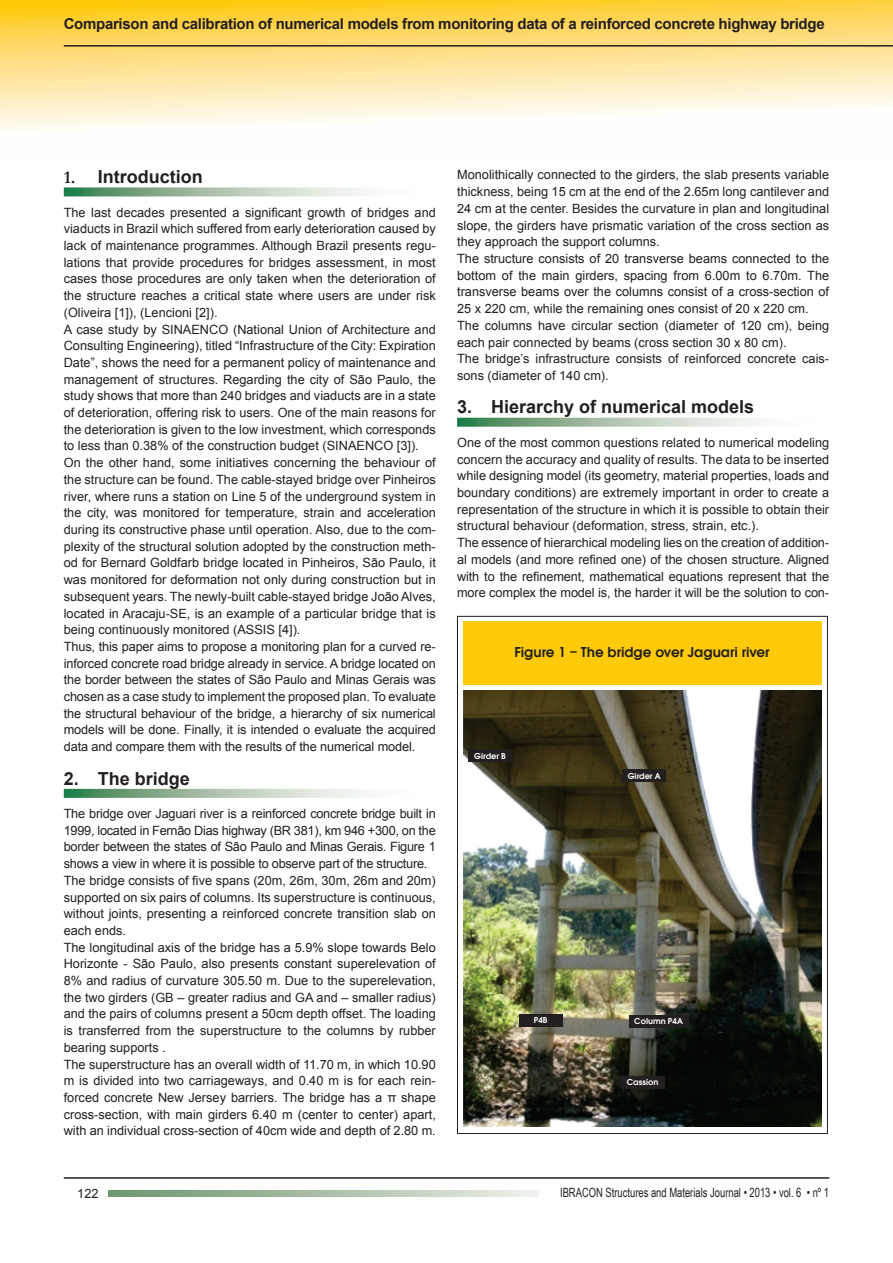
<style>
.page{position:relative;width:893px;height:1263px;background:#fff}
.page>*{position:absolute;margin:0;border:0;box-sizing:border-box;transform-origin:0 0}
.t1{font:700 18px "Arial";color:#231f20}
.t2{font:700 15px "Arial";letter-spacing:-.02em;color:#231f20}
.t3{font:600 15px "Avant Garde ITC";color:#231f20}
.t4{font:12.75px/16.6px "Arial";color:#231f20}
.t5{font:12.75px "Arial Narrow";color:#231f20;scale:.9 1}
.t6{font:600 9px "Avant Garde ITC";color:#fff}
.s1{font-family:"Garamond"}
</style>
<div class="page">
<svg style="left:0;top:0;width:893px;height:130px;background:#fee498"></svg>
<hr style="left:64px;top:1177px;width:765px;height:2px;background:#231f20">
<hr style="left:64px;top:45px;width:829px;height:2px;background:#231f20">
<svg style="left:108px;top:1190px;width:431px;height:6px;background:#acc0aa"></svg>
<svg style="left:64px;top:187px;width:299px;height:9px;background:#a6c2ab"></svg>
<svg style="left:64px;top:789px;width:299px;height:9px;background:#a3bfa8"></svg>
<svg style="left:457px;top:418px;width:300px;height:9px;background:#a5c1aa"></svg>
<div style="left:463px;top:622px;width:359px;height:63px;background:#feca0a"></div>
<img style="left:463px;top:690px;width:359px;height:437px">
<div style="left:468px;top:750px;width:44px;height:12px;background:#231f20"></div>
<div style="left:622px;top:769px;width:44px;height:13px;background:#231f20"></div>
<div style="left:519px;top:1014px;width:44px;height:12px;background:#231f20"></div>
<div style="left:621px;top:1076px;width:44px;height:12px;background:#231f20"></div>
<div style="left:629px;top:1015px;width:59px;height:12px;background:#231f20"></div>
<p class="t2" style="left:64px;top:14px;width:762px">Comparison and calibration of numerical models from monitoring data of a reinforced concrete highway bridge</p>
<h1 class="t1" style="left:64px;top:165px;width:141px"><span class="s1">1.</span> Introduction</h1>
<p class="t4" style="left:64px;top:204px;width:374px">The last decades presented a significant growth of bridges and viaducts in Brazil which suffered from early deterioration caused by lack of maintenance programmes. Although Brazil presents regu&shy;lations that provide procedures for bridges assessment, in most cases those procedures are only taken when the deterioration of the structure reaches a critical state where users are under risk (Oliveira [1]), (Lencioni [2]).<br>A case study by SINAENCO (National Union of Architecture and Consulting Engineering), titled “Infrastructure of the City: Expiration Date”, shows the need for a permanent policy of maintenance and management of structures. Regarding the city of São Paulo, the study shows that more than 240 bridges and viaducts are in a state of deterioration, offering risk to users. One of the main reasons for the deterioration is given to the low investment, which corresponds to less than 0.38% of the construction budget (SINAENCO [3]).<br>On the other hand, some initiatives concerning the behaviour of the structure can be found. The cable-stayed bridge over Pinheiros river, where runs a station on Line 5 of the underground system in the city, was monitored for temperature, strain and acceleration during its constructive phase until operation. Also, due to the com&shy;plexity of the structural solution adopted by the construction meth&shy;od for Bernard Goldfarb bridge located in Pinheiros, São Paulo, it was monitored for deformation not only during construction but in subsequent years. The newly-built cable-stayed bridge João Alves, located in Aracaju-SE, is an example of a particular bridge that is being continuously monitored (ASSIS [4]).<br>Thus, this paper aims to propose a monitoring plan for a curved re&shy;inforced concrete road bridge already in service. A bridge located on the border between the states of São Paulo and Minas Gerais was chosen as a case study to implement the proposed plan. To evaluate the structural behaviour of the bridge, a hierarchy of six numerical models will be done. Finally, it is intended o evaluate the acquired data and compare them with the results of the numerical model.</p>
<h1 class="t1" style="left:64px;top:766px;width:128px">2. The bridge</h1>
<p class="t4" style="left:64px;top:805px;width:374px">The bridge over Jaguari river is a reinforced concrete bridge built in 1999, located in Fernão Dias highway (BR 381), km 946 +300, on the border between the states of São Paulo and Minas Gerais. Figure 1 shows a view in where it is possible to observe part of the structure.<br>The bridge consists of five spans (20m, 26m, 30m, 26m and 20m) supported on six pairs of columns. Its superstructure is continuous, without joints, presenting a reinforced concrete transition slab on each ends.<br>The longitudinal axis of the bridge has a 5.9% slope towards Belo Horizonte - São Paulo, also presents constant superelevation of 8% and radius of curvature 305.50 m. Due to the superelevation, the two girders (GB – greater radius and GA and – smaller radius) and the pairs of columns present a 50cm depth offset. The loading is transferred from the superstructure to the columns by rubber bearing supports .<br>The superstructure has an overall width of 11.70 m, in which 10.90 m is divided into two carriageways, and 0.40 m is for each rein&shy;forced concrete New Jersey barriers. The bridge has a π shape cross-section, with main girders 6.40 m (center to center) apart, with an individual cross-section of 40cm wide and depth of 2.80 m.</p>
<p class="t4" style="left:457px;top:167px;width:374px">Monolithically connected to the girders, the slab presents variable thickness, being 15 cm at the end of the 2.65m long cantilever and 24 cm at the center. Besides the curvature in plan and longitudinal slope, the girders have prismatic variation of the cross section as they approach the support columns.<br>The structure consists of 20 transverse beams connected to the bottom of the main girders, spacing from 6.00m to 6.70m. The transverse beams over the columns consist of a cross-section of 25 x 220 cm, while the remaining ones consist of 20 x 220 cm.<br>The columns have circular section (diameter of 120 cm), being each pair connected by beams (cross section 30 x 80 cm).<br>The bridge’s infrastructure consists of reinforced concrete cais&shy;sons (diameter of 140 cm).</p>
<h1 class="t1" style="left:457px;top:395px;width:299px">3. Hierarchy of numerical models</h1>
<p class="t4" style="left:457px;top:434px;width:374px">One of the most common questions related to numerical modeling concern the accuracy and quality of results. The data to be inserted while designing model (its geometry, material properties, loads and boundary conditions) are extremely important in order to create a representation of the structure in which it is possible to obtain their structural behaviour (deformation, stress, strain, etc.).<br>The essence of hierarchical modeling lies on the creation of addition&shy;al models (and more refined one) of the chosen structure. Aligned with to the refinement, mathematical equations represent that the more complex the model is, the harder it will be the solution to con-</p>
<p class="t3" style="left:514px;top:643px;width:257px">Figure 1 – The bridge over Jaguari river</p>
<p class="t6" style="left:474px;top:750px;width:33px">Girder B</p>
<p class="t6" style="left:628px;top:770px;width:34px">Girder A</p>
<p class="t6" style="left:534px;top:1015px;width:15px">P4B</p>
<p class="t6" style="left:634px;top:1016px;width:50px">Column P4A</p>
<p class="t6" style="left:627px;top:1077px;width:33px">Cassion</p>
<p class="t4" style="left:77px;top:1185px;width:23px">122</p>
<p class="t5" style="left:560px;top:1183px;width:300px">IBRACON Structures and Materials Journal • 2013 • vol. 6 • nº 1</p>
</div>
